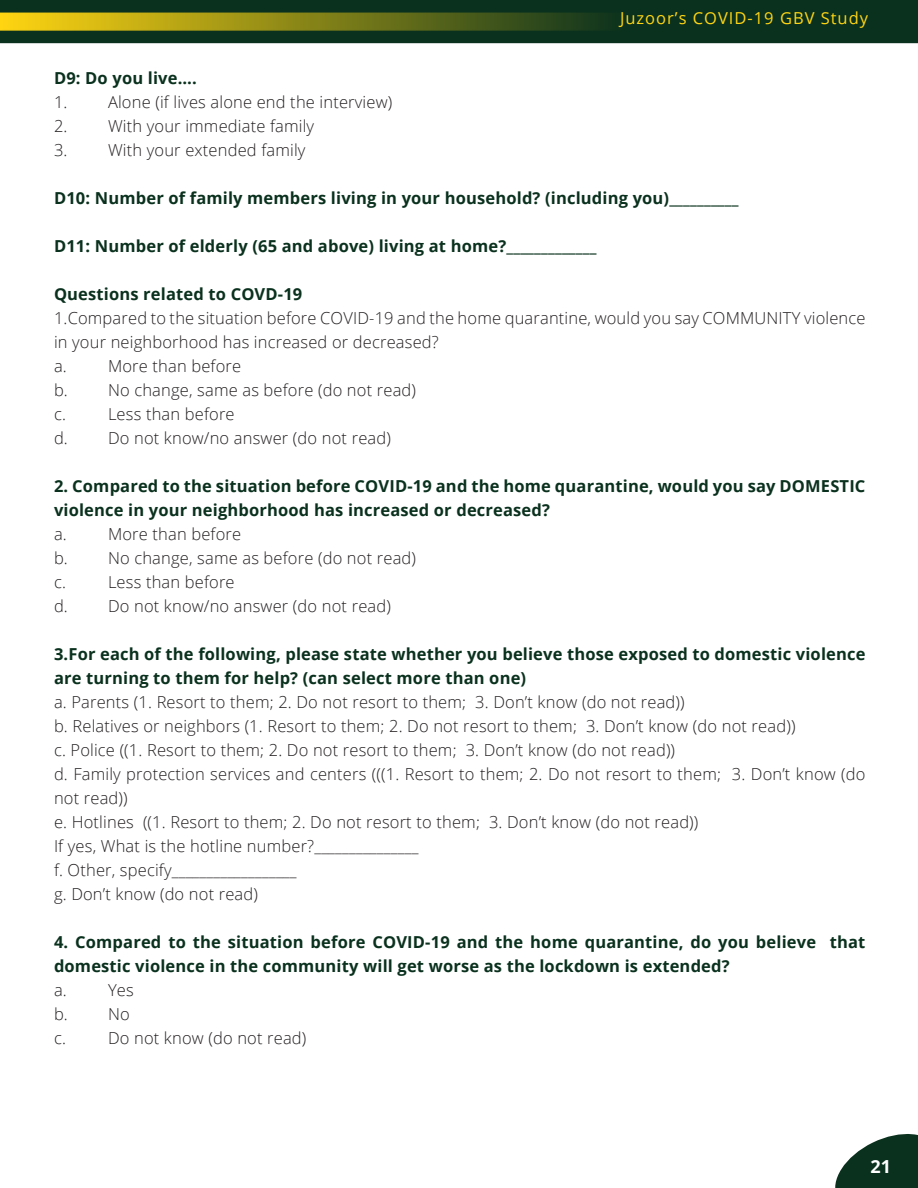
<style>
.page{position:relative;width:918px;height:1188px;background:#fff}
.page>*{position:absolute;margin:0;border:0;box-sizing:border-box;transform-origin:0 0}
.t1{font:700 18px "Open Sans";color:#fff}
.t2{font:300 16.5px/24px "Open Sans";letter-spacing:.01em;color:#231f20}
.t3{font:700 16.5px/24px "Open Sans";letter-spacing:.01em;color:#0a311e}
.t4{font:16.5px "Open Sans";letter-spacing:.06em;color:#ffd512}
</style>
<div class="page">
<svg style="left:835px;top:1134px;width:83px;height:54px"></svg>
<div style="left:0;top:0;width:918px;height:43px;background:#0a311e"></div>
<div style="left:0;top:13px;width:627px;height:18px;background:linear-gradient(to right,#ffd512,#0b321d);border:2px solid #ffd512"></div>
<p class="t4" style="left:620px;top:7px;width:250px">Juzoor’s COVID-19 GBV Study</p>
<p class="t3" style="left:54px;top:66px;width:144px">D9: Do you live….</p>
<p class="t2" style="left:54px;top:90px;width:15px">1.</p>
<p class="t2" style="left:108px;top:90px;width:286px">Alone (if lives alone end the interview)</p>
<p class="t2" style="left:54px;top:114px;width:15px">2.</p>
<p class="t2" style="left:108px;top:114px;width:208px">With your immediate family</p>
<p class="t2" style="left:54px;top:138px;width:15px">3.</p>
<p class="t2" style="left:108px;top:138px;width:199px">With your extended family</p>
<p class="t3" style="left:54px;top:186px;width:686px">D10: Number of family members living in your household? (including you)__________</p>
<p class="t3" style="left:54px;top:234px;width:544px">D11: Number of elderly (65 and above) living at home?_____________</p>
<p class="t3" style="left:54px;top:282px;width:250px">Questions related to COVD-19</p>
<p class="t2" style="left:54px;top:306px;width:813px">1.Compared to the situation before COVID-19 and the home quarantine, would you say COMMUNITY violence in your neighborhood has increased or decreased?</p>
<p class="t2" style="left:54px;top:354px;width:14px">a.</p>
<p class="t2" style="left:108px;top:354px;width:135px">More than before</p>
<p class="t2" style="left:54px;top:378px;width:15px">b.</p>
<p class="t2" style="left:108px;top:378px;width:310px">No change, same as before (do not read)</p>
<p class="t2" style="left:54px;top:402px;width:13px">c.</p>
<p class="t2" style="left:108px;top:402px;width:128px">Less than before</p>
<p class="t2" style="left:54px;top:426px;width:15px">d.</p>
<p class="t2" style="left:108px;top:426px;width:284px">Do not know/no answer (do not read)</p>
<p class="t3" style="left:54px;top:474px;width:813px">2. Compared to the situation before COVID-19 and the home quarantine, would you say DOMESTIC violence in your neighborhood has increased or decreased?</p>
<p class="t2" style="left:54px;top:522px;width:14px">a.</p>
<p class="t2" style="left:108px;top:522px;width:135px">More than before</p>
<p class="t2" style="left:54px;top:546px;width:15px">b.</p>
<p class="t2" style="left:108px;top:546px;width:310px">No change, same as before (do not read)</p>
<p class="t2" style="left:54px;top:570px;width:13px">c.</p>
<p class="t2" style="left:108px;top:570px;width:128px">Less than before</p>
<p class="t2" style="left:54px;top:594px;width:15px">d.</p>
<p class="t2" style="left:108px;top:594px;width:284px">Do not know/no answer (do not read)</p>
<p class="t3" style="left:54px;top:642px;width:813px">3.For each of the following, please state whether you believe those exposed to domestic violence are turning to them for help? (can select more than one)</p>
<p class="t2" style="left:54px;top:690px;width:632px">a. Parents (1. Resort to them; 2. Do not resort to them; 3. Don’t know (do not read))</p>
<p class="t2" style="left:54px;top:714px;width:743px">b. Relatives or neighbors (1. Resort to them; 2. Do not resort to them; 3. Don’t know (do not read))</p>
<p class="t2" style="left:54px;top:738px;width:623px">c. Police ((1. Resort to them; 2. Do not resort to them; 3. Don’t know (do not read))</p>
<p class="t2" style="left:54px;top:762px;width:813px">d. Family protection services and centers (((1. Resort to them; 2. Do not resort to them; 3. Don’t know (do not read))</p>
<p class="t2" style="left:54px;top:810px;width:646px">e. Hotlines ((1. Resort to them; 2. Do not resort to them; 3. Don’t know (do not read))</p>
<p class="t2" style="left:54px;top:834px;width:366px">If yes, What is the hotline number?_______________</p>
<p class="t2" style="left:54px;top:858px;width:244px">f. Other, specify__________________</p>
<p class="t2" style="left:54px;top:882px;width:206px">g. Don’t know (do not read)</p>
<p class="t3" style="left:54px;top:930px;width:813px">4. Compared to the situation before COVID-19 and the home quarantine, do you believe that domestic violence in the community will get worse as the lockdown is extended?</p>
<p class="t2" style="left:54px;top:978px;width:14px">a.</p>
<p class="t2" style="left:108px;top:978px;width:27px">Yes</p>
<p class="t2" style="left:54px;top:1002px;width:15px">b.</p>
<p class="t2" style="left:108px;top:1002px;width:23px">No</p>
<p class="t2" style="left:54px;top:1026px;width:13px">c.</p>
<p class="t2" style="left:108px;top:1026px;width:200px">Do not know (do not read)</p>
<p class="t1" style="left:871px;top:1153px;width:22px">21</p>
</div>
